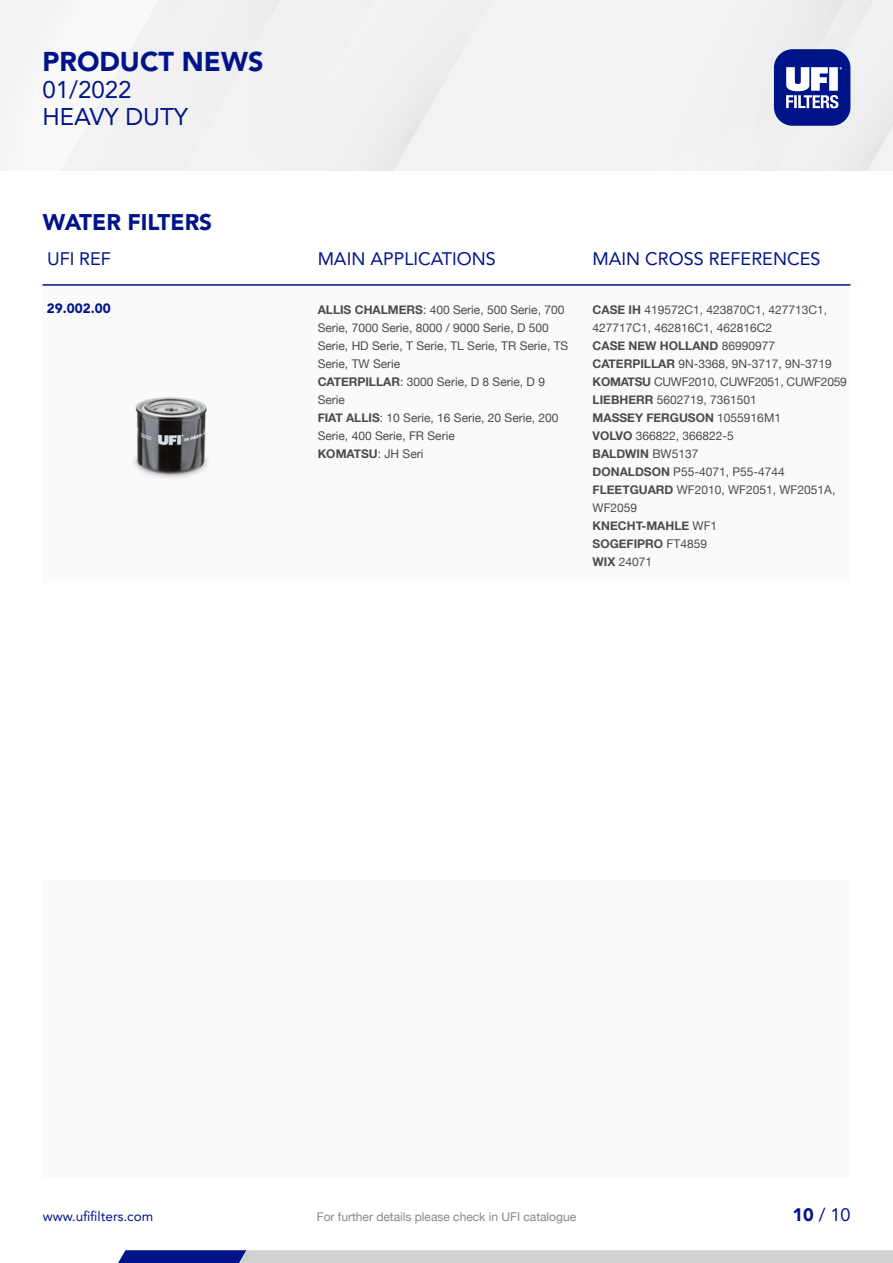
<style>
.page{position:relative;width:893px;height:1263px;background:#fff}
.page>*{position:absolute;margin:0;border:0;box-sizing:border-box;transform-origin:0 0}
.t1{font:900 27px "Avenir LT Std";color:#001489}
.t2{font:24px/27px "Avenir LT Std";color:#001489}
.t3{font:900 22.5px "Avenir LT Std";color:#001489}
.t4{font:18px "Avenir LT Std";color:#001489}
.t5{font:13.5px "Avenir LT Std";color:#001489}
.t6{font:900 13.5px "Avenir LT Std";color:#001489}
.t7{font:12px/18px "Helvetica Neue";color:#4b4b4b}
.t8{font:12px "Helvetica Neue";color:#878787}
.s1{font-weight:700}
.s2{font-weight:900}
</style>
<div class="page">
<div style="left:43px;top:880px;width:807px;height:298px;background:#f5f5f5"></div>
<div style="left:43px;top:285px;width:807px;height:298px;background:#f5f5f5"></div>
<img style="left:135px;top:397px;width:72px;height:80px">
<svg style="left:774px;top:49px;width:76px;height:77px"></svg>
<svg style="left:118px;top:1250px;width:775px;height:13px"></svg>
<hr style="left:43px;top:284px;width:807px;height:2px;background:#001489">
<h1 class="t1" style="left:43px;top:45px;width:222px">PRODUCT NEWS</h1>
<h2 class="t2" style="left:43px;top:76px;width:147px">01/2022<br>HEAVY DUTY</h2>
<h3 class="t3" style="left:43px;top:208px;width:171px">WATER FILTERS</h3>
<h3 class="t4" style="left:47px;top:248px;width:65px">UFI REF</h3>
<p class="t6" style="left:47px;top:300px;width:65px">29.002.00</p>
<h3 class="t4" style="left:318px;top:248px;width:180px">MAIN APPLICATIONS</h3>
<h3 class="t4" style="left:593px;top:248px;width:229px">MAIN CROSS REFERENCES</h3>
<p class="t7" style="left:318px;top:301px;width:252px"><span class="s1">ALLIS CHALMERS</span>: 400 Serie, 500 Serie, 700<br>Serie, 7000 Serie, 8000 / 9000 Serie, D 500<br>Serie, HD Serie, T Serie, TL Serie, TR Serie, TS<br>Serie, TW Serie<br><span class="s1">CATERPILLAR</span>: 3000 Serie, D 8 Serie, D 9<br>Serie<br><span class="s1">FIAT ALLIS</span>: 10 Serie, 16 Serie, 20 Serie, 200<br>Serie, 400 Serie, FR Serie<br><span class="s1">KOMATSU</span>: JH Seri</p>
<p class="t7" style="left:593px;top:301px;width:256px"><span class="s1">CASE IH</span> 419572C1, 423870C1, 427713C1,<br>427717C1, 462816C1, 462816C2<br><span class="s1">CASE NEW HOLLAND</span> 86990977<br><span class="s1">CATERPILLAR</span> 9N-3368, 9N-3717, 9N-3719<br><span class="s1">KOMATSU</span> CUWF2010, CUWF2051, CUWF2059<br><span class="s1">LIEBHERR</span> 5602719, 7361501<br><span class="s1">MASSEY FERGUSON</span> 1055916M1<br><span class="s1">VOLVO</span> 366822, 366822-5<br><span class="s1">BALDWIN</span> BW5137<br><span class="s1">DONALDSON</span> P55-4071, P55-4744<br><span class="s1">FLEETGUARD</span> WF2010, WF2051, WF2051A,<br>WF2059<br><span class="s1">KNECHT-MAHLE</span> WF1<br><span class="s1">SOGEFIPRO</span> FT4859<br><span class="s1">WIX</span> 24071</p>
<p class="t5" style="left:43px;top:1208px;width:112px">www.ufifilters.com</p>
<p class="t8" style="left:317px;top:1208px;width:261px">For further details please check in UFI catalogue</p>
<h3 class="t4" style="left:792px;top:1204px;width:59px"><span class="s2">10</span> / 10</h3>
</div>
